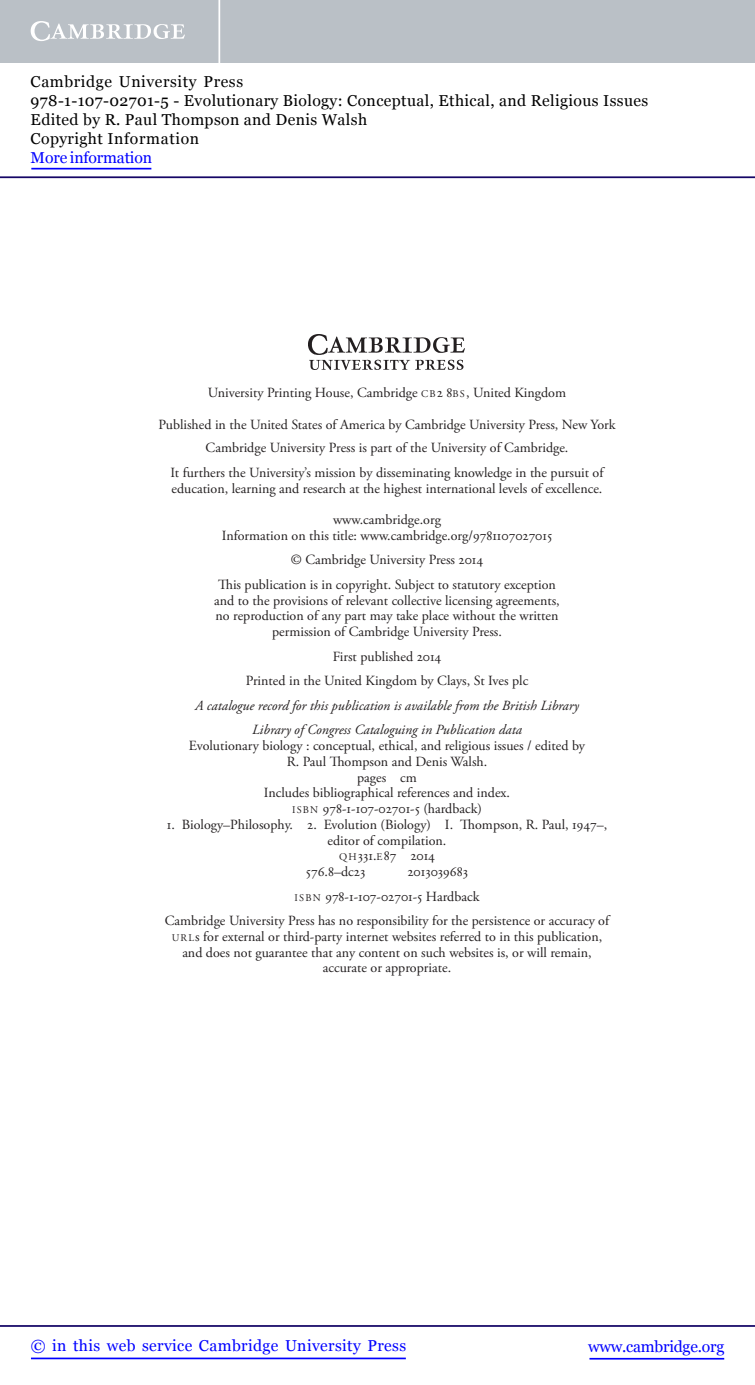
<style>
.page{position:relative;width:755px;height:1385px;background:#fff}
.page>*{position:absolute;margin:0;border:0;box-sizing:border-box;transform-origin:0 0}
.t1{font:15.75px/18.9px "Georgia";letter-spacing:.025em;color:#000}
.t2{font:15.75px "Georgia";letter-spacing:.025em;color:#00f}
.t3{font:15.75px "Georgia";letter-spacing:-.015em;color:#00f}
.t4{font:15.75px "Georgia";letter-spacing:-.01em;color:#00f}
.t5{font:14px/15.8px "Adobe Garamond Pro";color:#231f20;text-align:center}
.t6{font:14px/24.2px "Adobe Garamond Pro";letter-spacing:-.03em;color:#231f20;text-align:center}
.t7{font:italic 14px/24.5px "Adobe Garamond Pro";color:#231f20;text-align:center}
.t8{font:14px "Adobe Garamond Pro";letter-spacing:-.025em;color:#231f20}
.s1{font-size:10.15px}
</style>
<div class="page">
<img style="left:308px;top:335px;width:156px;height:34px">
<hr style="left:589px;top:1358px;width:134px;height:1px;background:#00f">
<hr style="left:0;top:1325px;width:754px;height:2px;background:#150666">
<hr style="left:31px;top:1357px;width:374px;height:2px;background:#00f">
<div style="left:0;top:0;width:754px;height:63px;background:#bac0c6"></div>
<svg style="left:31px;top:21px;width:154px;height:20px"></svg>
<hr style="left:218px;top:0;width:2px;height:63px;background:#fff">
<hr style="left:0;top:176px;width:754px;height:2px;background:#150666">
<hr style="left:31px;top:168px;width:120px;height:1px;background:#00f">
<p class="t1" style="left:31px;top:72px;width:618px">Cambridge University Press<br>978-1-107-02701-5 - Evolutionary Biology: Conceptual, Ethical, and Religious Issues Edited by R. Paul Thompson and Denis Walsh<br>Copyright Information</p>
<p class="t4" style="left:31px;top:148px;width:123px">More information</p>
<p class="t8" style="left:208px;top:387px;width:359px">University Printing House, Cambridge <span class="s1">CB</span> 2 8 <span class="s1">BS</span> , United Kingdom</p>
<p class="t6" style="left:158px;top:413px;width:458px">Published in the United States of America by Cambridge University Press, New York<br>Cambridge University Press is part of the University of Cambridge.<br>It furthers the University’s mission by disseminating knowledge in the pursuit of</p>
<p class="t5" style="left:171px;top:482px;width:432px">education, learning and research at the highest international levels of excellence.</p>
<p class="t5" style="left:222px;top:513px;width:332px">www.cambridge.org<br>Information on this title: www.cambridge.org/9781107027015</p>
<p class="t5" style="left:218px;top:549px;width:339px;line-height:24.5px">© Cambridge University Press 2014<br>This publication is in copyright. Subject to statutory exception</p>
<p class="t5" style="left:214px;top:594px;width:347px">and to the provisions of relevant collective licensing agreements, no reproduction of any part may take place without the written permission of Cambridge University Press.</p>
<p class="t5" style="left:245px;top:645px;width:284px;line-height:24.5px">First published 2014<br>Printed in the United Kingdom by Clays, St Ives plc</p>
<p class="t7" style="left:195px;top:694px;width:385px">A catalogue record for this publication is available from the British Library<br>Library of Congress Cataloguing in Publication data</p>
<p class="t5" style="left:189px;top:739px;width:397px">Evolutionary biology : conceptual, ethical, and religious issues / edited by R. Paul Thompson and Denis Walsh.<br>pages cm<br>Includes bibliographical references and index.<br><span class="s1">ISBN</span> 978-1-107-02701-5 (hardback)</p>
<p class="t5" style="left:167px;top:818px;width:441px">1. Biology–Philosophy. 2. Evolution (Biology) I. Thompson, R. Paul, 1947–,</p>
<p class="t5" style="left:327px;top:833px;width:120px">editor of compilation.</p>
<p class="t5" style="left:339px;top:849px;width:97px"><span class="s1">QH</span> 331. <span class="s1">E</span> 87 2014</p>
<p class="t5" style="left:306px;top:865px;width:61px">576.8–dc23</p>
<p class="t5" style="left:407px;top:865px;width:62px">2013039683</p>
<p class="t5" style="left:294px;top:889px;width:186px"><span class="s1">ISBN</span> 978-1-107-02701-5 Hardback</p>
<p class="t5" style="left:165px;top:914px;width:447px">Cambridge University Press has no responsibility for the persistence or accuracy of</p>
<p class="t5" style="left:172px;top:930px;width:432px"><span class="s1">URL</span> s for external or third-party internet websites referred to in this publication, and does not guarantee that any content on such websites is, or will remain, accurate or appropriate.</p>
<p class="t2" style="left:31px;top:1337px;width:376px">© in this web service Cambridge University Press</p>
<p class="t3" style="left:587px;top:1337px;width:137px">www.cambridge.org</p>
</div>
